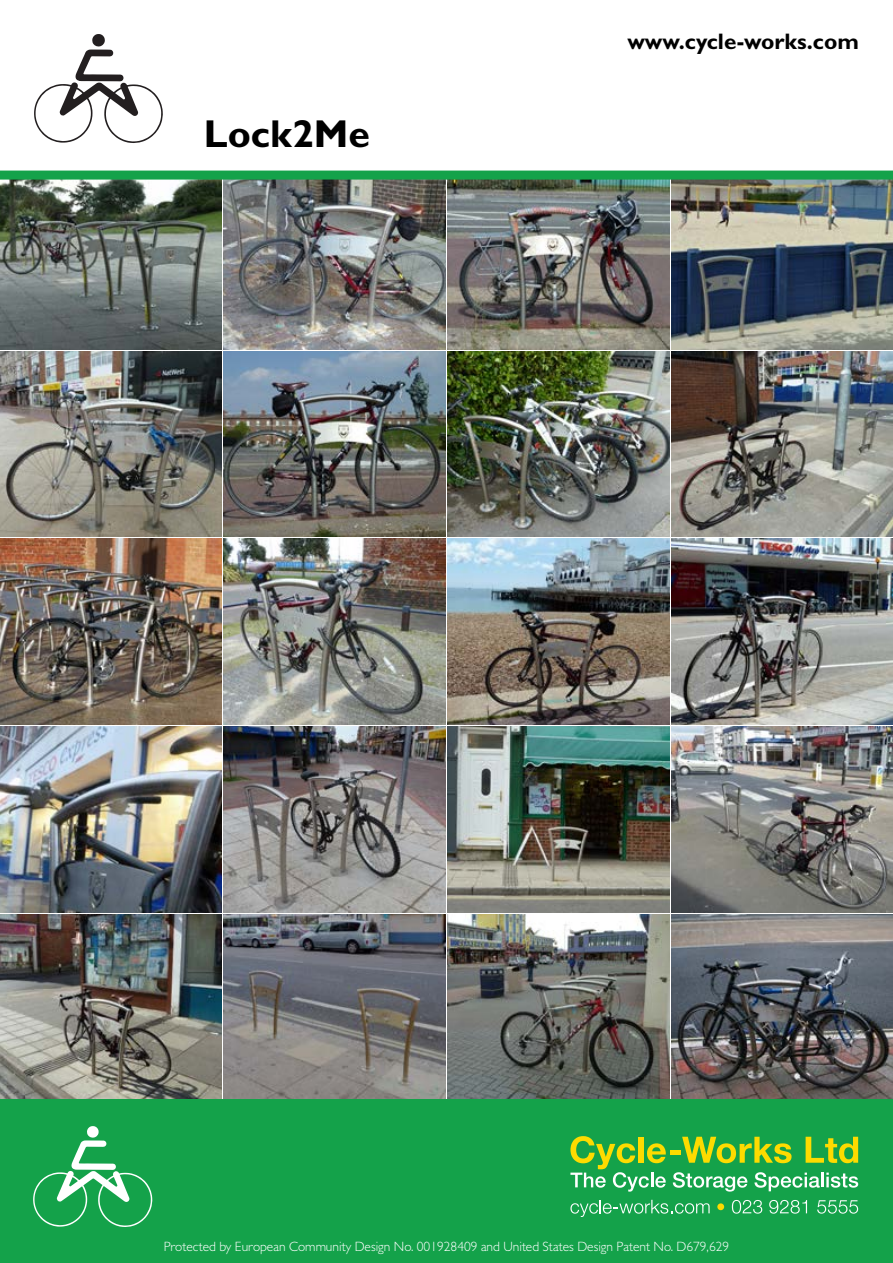
<style>
.page{position:relative;width:893px;height:1263px;background:#fff}
.page>*{position:absolute;margin:0;border:0;box-sizing:border-box;transform-origin:0 0}
.t1{font:700 39px "Gill Sans MT Pro";color:#000}
.t2{font:700 22.5px "Gill Sans MT Pro";color:#000}
.t3{font:300 13.5px "Gill Sans MT Pro";color:#fff}
</style>
<div class="page">
<img style="left:0;top:180px;width:222px;height:169px">
<img style="left:224px;top:180px;width:221px;height:169px">
<img style="left:448px;top:180px;width:221px;height:169px">
<img style="left:671px;top:180px;width:222px;height:169px">
<img style="left:0;top:351px;width:222px;height:186px">
<img style="left:224px;top:351px;width:221px;height:186px">
<img style="left:448px;top:351px;width:221px;height:186px">
<img style="left:0;top:726px;width:222px;height:186px">
<img style="left:671px;top:539px;width:222px;height:185px">
<img style="left:671px;top:351px;width:222px;height:186px">
<img style="left:0;top:539px;width:222px;height:185px">
<img style="left:224px;top:539px;width:221px;height:185px">
<img style="left:448px;top:539px;width:221px;height:185px">
<img style="left:224px;top:726px;width:221px;height:186px">
<img style="left:448px;top:726px;width:221px;height:186px">
<img style="left:671px;top:726px;width:222px;height:186px">
<img style="left:0;top:914px;width:222px;height:186px">
<img style="left:224px;top:914px;width:221px;height:186px">
<img style="left:448px;top:914px;width:221px;height:186px">
<img style="left:671px;top:914px;width:222px;height:186px">
<svg style="left:34px;top:34px;width:129px;height:109px"></svg>
<div style="left:0;top:171px;width:893px;height:9px;background:#14a24a"></div>
<div style="left:0;top:1100px;width:893px;height:163px;background:#14a24a"></div>
<svg style="left:33px;top:1126px;width:119px;height:101px"></svg>
<div style="left:670px;top:1150px;width:11px;height:5px;background:#fddb00"></div>
<svg style="left:682px;top:1137px;width:109px;height:26px"></svg>
<svg style="left:806px;top:1137px;width:52px;height:26px"></svg>
<svg style="left:570px;top:1136px;width:96px;height:55px"></svg>
<svg style="left:673px;top:1172px;width:74px;height:19px"></svg>
<svg style="left:754px;top:1172px;width:66px;height:19px"></svg>
<hr style="left:821px;top:1172px;width:3px;height:15px;background:#fff">
<svg style="left:826px;top:1172px;width:32px;height:16px"></svg>
<svg style="left:570px;top:1200px;width:140px;height:17px"></svg>
<svg style="left:717px;top:1203px;width:7px;height:7px"></svg>
<svg style="left:732px;top:1200px;width:30px;height:13px"></svg>
<svg style="left:769px;top:1200px;width:38px;height:13px"></svg>
<svg style="left:817px;top:1200px;width:41px;height:13px"></svg>
<h1 class="t1" style="left:204px;top:110px;width:168px">Lock2Me</h1>
<h2 class="t2" style="left:627px;top:28px;width:233px">www.cycle-works.com</h2>
<p class="t3" style="left:164px;top:1238px;width:567px">Protected by European Community Design No. 001928409 and United States Design Patent No. D679,629</p>
</div>
